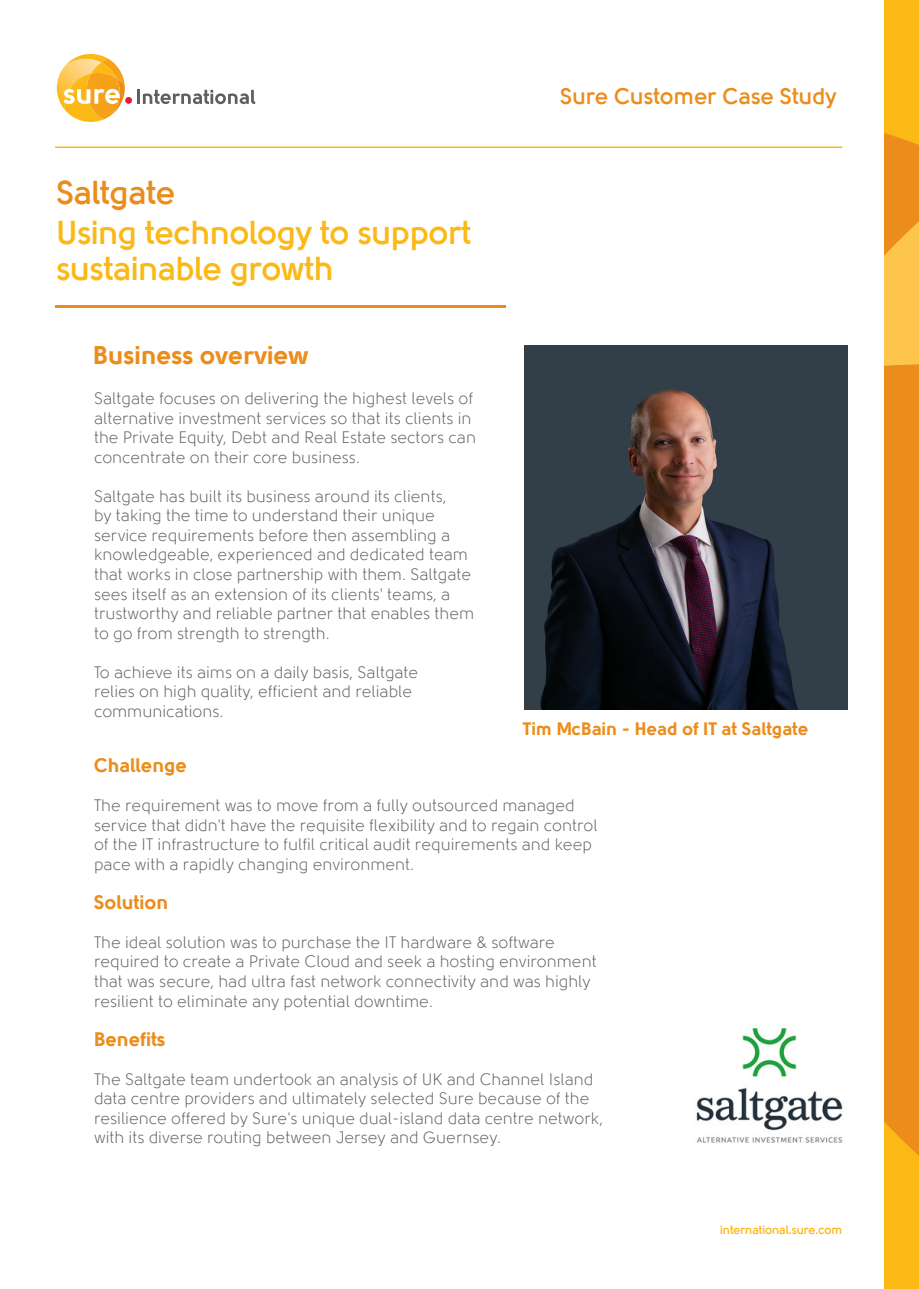
<style>
.page{position:relative;width:919px;height:1289px;background:#fff}
.page>*{position:absolute;margin:0;border:0;box-sizing:border-box;transform-origin:0 0}
.t1{font:700 33px/36px "Solomon";letter-spacing:-.01em;color:#fcb814}
.t2{font:700 33px "Solomon";letter-spacing:-.01em;color:#eb8c1b}
.t3{font:800 25.5px "Solomon";color:#eb8c1b}
.t4{font:700 22.5px "Solomon";color:#eb8c1b}
.t5{font:800 19.5px "Solomon";color:#eb8c1b}
.t6{font:800 18px "Solomon";color:#eb8c1b}
.t7{font:16.5px/19.5px "Solomon";color:#5f5f62}
.t8{font:700 12px "Solomon";letter-spacing:-.01em;color:#fcb814}
</style>
<div class="page">
<svg style="left:884px;top:13px;width:34px;height:1263px;background:#f09a1e"></svg>
<hr style="left:55px;top:146px;width:787px;height:2px;background:#fcb814">
<hr style="left:137px;top:90px;width:3px;height:14px;background:#5f5f62">
<svg style="left:143px;top:90px;width:113px;height:15px"></svg>
<div style="left:125px;top:97px;width:7px;height:7px;background:#e51836;border-radius:50%"></div>
<svg style="left:57px;top:54px;width:69px;height:68px"></svg>
<hr style="left:55px;top:305px;width:450px;height:3px;background:#eb8c1b">
<img style="left:524px;top:345px;width:323px;height:364px">
<img style="left:696px;top:1028px;width:147px;height:115px">
<p class="t2" style="left:56px;top:176px;width:121px">Saltgate</p>
<p class="t1" style="left:56px;top:215px;width:416px">Using technology to support sustainable growth</p>
<p class="t3" style="left:93px;top:343px;width:217px">Business overview</p>
<p class="t7" style="left:94px;top:389px;width:383px">Saltgate focuses on delivering the highest levels of alternative investment services so that its clients in the Private Equity, Debt and Real Estate sectors can concentrate on their core business.</p>
<p class="t7" style="left:94px;top:486px;width:381px">Saltgate has built its business around its clients,<br>by taking the time to understand their unique service requirements before then assembling a knowledgeable, experienced and dedicated team that works in close partnership with them. Saltgate sees itself as an extension of its clients' teams, a trustworthy and reliable partner that enables them to go from strength to strength.</p>
<p class="t7" style="left:94px;top:662px;width:326px">To achieve its aims on a daily basis, Saltgate relies on high quality, efficient and reliable communications.</p>
<p class="t4" style="left:560px;top:85px;width:278px">Sure Customer Case Study</p>
<p class="t6" style="left:523px;top:720px;width:287px">Tim McBain - Head of IT at Saltgate</p>
<p class="t5" style="left:94px;top:756px;width:95px">Challenge</p>
<p class="t7" style="left:94px;top:796px;width:505px">The requirement was to move from a fully outsourced managed service that didn't have the requisite flexibility and to regain control of the IT infrastructure to fulfil critical audit requirements and keep pace with a rapidly changing environment.</p>
<p class="t5" style="left:94px;top:892px;width:76px">Solution</p>
<p class="t7" style="left:94px;top:932px;width:504px">The ideal solution was to purchase the IT hardware &amp; software required to create a Private Cloud and seek a hosting environment that was secure, had ultra fast network connectivity and was highly resilient to eliminate any potential downtime.</p>
<p class="t5" style="left:94px;top:1029px;width:73px">Benefits</p>
<p class="t7" style="left:94px;top:1069px;width:510px">The Saltgate team undertook an analysis of UK and Channel Island data centre providers and ultimately selected Sure because of the resilience offered by Sure's unique dual-island data centre network, with its diverse routing between Jersey and Guernsey.</p>
<p class="t8" style="left:720px;top:1223px;width:124px">international.sure.com</p>
</div>
